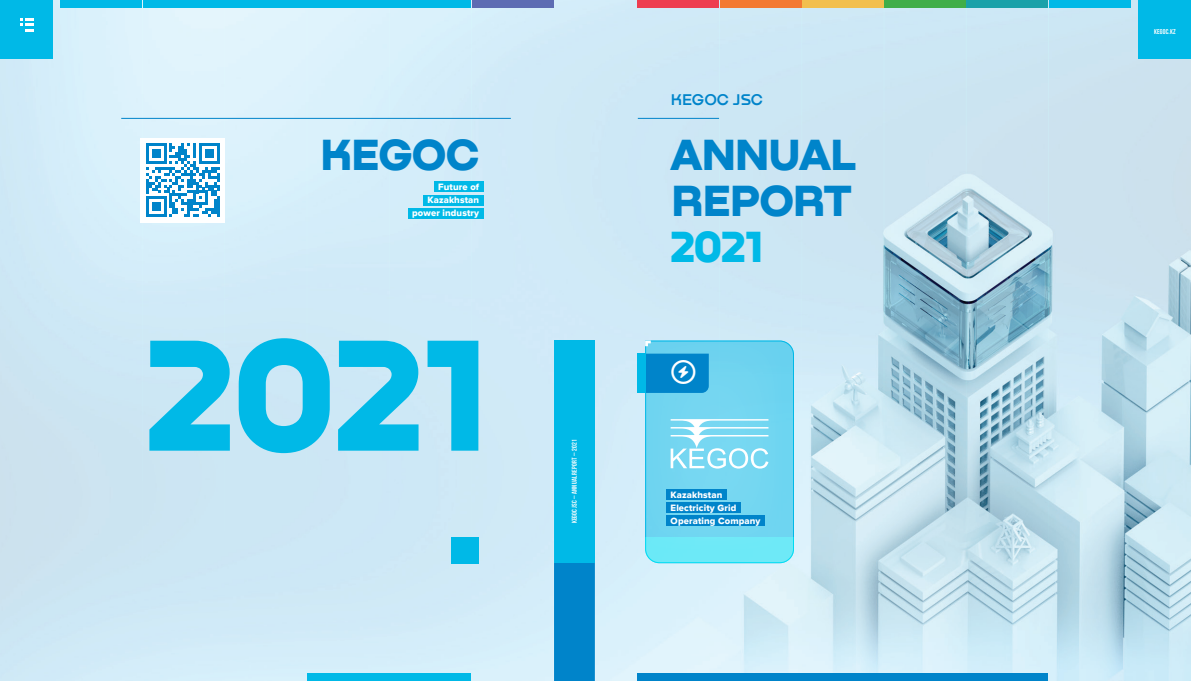
<style>
.page{position:relative;width:1191px;height:681px;background:#fff}
.page>*{position:absolute;margin:0;border:0;box-sizing:border-box;transform-origin:0 0}
.HYPER{font:900 164px "Egkst";color:#00b9e7}
.H0{font:900 45px "Egkst";letter-spacing:-.005em;color:#0084ca}
.H0-2{font:900 45px "Egkst";color:#00b9e7}
.ICONS{font:24px "Font Awesome 6 Pro";color:#fff}
.LEAD{font:600 16px "Egkst";letter-spacing:-.005em;color:#0084ca}
.SHADE___BLUE_hard{font:800 9.5px "Proxima Nova";letter-spacing:.01em;color:#fff}
.SHADE___BLUE{font:800 9.5px "Proxima Nova";letter-spacing:.01em;color:#fff}
.COLON{font:700 7px "Bebas Neue";letter-spacing:.025em;color:#fff}
.MENU{font:700 7px "Bebas Neue";letter-spacing:.025em;color:#fff}
</style>
<div class="page">
<img style="left:0;top:0;width:1191px;height:680px">
<hr style="left:389px;top:7px;width:1px;height:673px;background:#00b9e7">
<hr style="left:471px;top:7px;width:1px;height:673px;background:#00b9e7">
<hr style="left:142px;top:7px;width:1px;height:673px;background:#00b9e7">
<hr style="left:801px;top:7px;width:1px;height:673px;background:#00b9e7">
<hr style="left:883px;top:7px;width:1px;height:673px;background:#00b9e7">
<hr style="left:965px;top:7px;width:1px;height:673px;background:#00b9e7">
<hr style="left:1048px;top:7px;width:1px;height:673px;background:#00b9e7">
<hr style="left:224px;top:7px;width:1px;height:673px;background:#00b9e7">
<hr style="left:719px;top:7px;width:1px;height:673px;background:#00b9e7">
<hr style="left:306px;top:7px;width:1px;height:673px;background:#00b9e7">
<div style="left:434px;top:181px;width:49px;height:11px;background:#00b9e7"></div>
<div style="left:423px;top:194px;width:60px;height:11px;background:#00b9e7"></div>
<div style="left:408px;top:207px;width:75px;height:11px;background:#00b9e7"></div>
<svg style="left:644px;top:340px;width:150px;height:223px;background:#63d1ef"></svg>
<svg style="left:635px;top:330px;width:149px;height:223px;background:#7ed7f1"></svg>
<div style="left:666px;top:489px;width:60px;height:11px;background:#0084ca"></div>
<div style="left:666px;top:502px;width:74px;height:11px;background:#0084ca"></div>
<div style="left:666px;top:515px;width:98px;height:11px;background:#0084ca"></div>
<svg style="left:645px;top:340px;width:6px;height:6px"></svg>
<svg style="left:670px;top:419px;width:98px;height:49px"></svg>
<svg style="left:645px;top:536px;width:149px;height:27px;background:#6be7f6"></svg>
<hr style="left:638px;top:118px;width:81px;height:1px;background:#0084ca">
<hr style="left:121px;top:118px;width:390px;height:1px;background:#0084ca">
<div style="left:554px;top:340px;width:40px;height:340px;background:#0084ca"></div>
<hr style="left:594px;top:262px;width:1px;height:418px;background:#fff">
<div style="left:554px;top:340px;width:40px;height:223px;background:#00b9e7"></div>
<hr style="left:553px;top:262px;width:1px;height:418px;background:#fff">
<div style="left:451px;top:536px;width:27px;height:27px;background:#00b9e7"></div>
<div style="left:307px;top:673px;width:164px;height:7px;background:#00b9e7"></div>
<div style="left:638px;top:673px;width:410px;height:7px;background:#0084ca"></div>
<div style="left:140px;top:138px;width:85px;height:84px;background:#fff"></div>
<svg style="left:146px;top:143px;width:73px;height:74px"></svg>
<div style="left:638px;top:0;width:81px;height:7px;background:#ee3d50"></div>
<div style="left:720px;top:0;width:81px;height:7px;background:#f37932"></div>
<div style="left:802px;top:0;width:81px;height:7px;background:#f2bf4e"></div>
<div style="left:884px;top:0;width:81px;height:7px;background:#40ae49"></div>
<div style="left:966px;top:0;width:82px;height:7px;background:#1aa1a9"></div>
<div style="left:1049px;top:0;width:81px;height:7px;background:#00b9e7"></div>
<div style="left:472px;top:0;width:81px;height:7px;background:#5d6cb3"></div>
<div style="left:390px;top:0;width:81px;height:7px;background:#00b9e7"></div>
<div style="left:307px;top:0;width:82px;height:7px;background:#00b9e7"></div>
<div style="left:143px;top:0;width:81px;height:7px;background:#00b9e7"></div>
<div style="left:61px;top:0;width:81px;height:7px;background:#00b9e7"></div>
<div style="left:225px;top:0;width:81px;height:7px;background:#00b9e7"></div>
<div style="left:0;top:0;width:52px;height:58px;background:#00b9e7"></div>
<div style="left:1138px;top:0;width:53px;height:58px;background:#00b9e7"></div>
<svg style="left:638px;top:353px;width:71px;height:40px;background:#028bce"></svg>
<p class="H0" style="left:321px;top:127px;width:160px">KEGOC</p>
<p class="SHADE___BLUE" style="left:438px;top:179px;width:42px">Future of</p>
<p class="SHADE___BLUE" style="left:427px;top:193px;width:53px">Kazakhstan</p>
<p class="SHADE___BLUE" style="left:412px;top:206px;width:68px">power industry</p>
<p class="HYPER" style="left:145px;top:294px;width:343px">2021</p>
<p class="COLON" style="left:570px;top:523px;width:85px;rotate:-90deg">KEGOC JSC – ANNUAL REPORT – 2021</p>
<p class="LEAD" style="left:670px;top:90px;width:94px">KEGOC JSC</p>
<p class="H0" style="left:669px;top:127px;width:188px">ANNUAL</p>
<p class="H0" style="left:672px;top:173px;width:182px">REPORT</p>
<p class="H0-2" style="left:670px;top:219px;width:94px">2021</p>
<p class="ICONS" style="left:671px;top:360px;width:25px">●□●▼</p>
<p class="SHADE___BLUE_hard" style="left:670px;top:487px;width:53px">Kazakhstan</p>
<p class="SHADE___BLUE_hard" style="left:670px;top:500px;width:67px">Electricity Grid</p>
<p class="SHADE___BLUE_hard" style="left:670px;top:513px;width:91px">Operating Company</p>
<p class="MENU" style="left:1154px;top:28px;width:23px">KEGOC.KZ</p>
</div>
